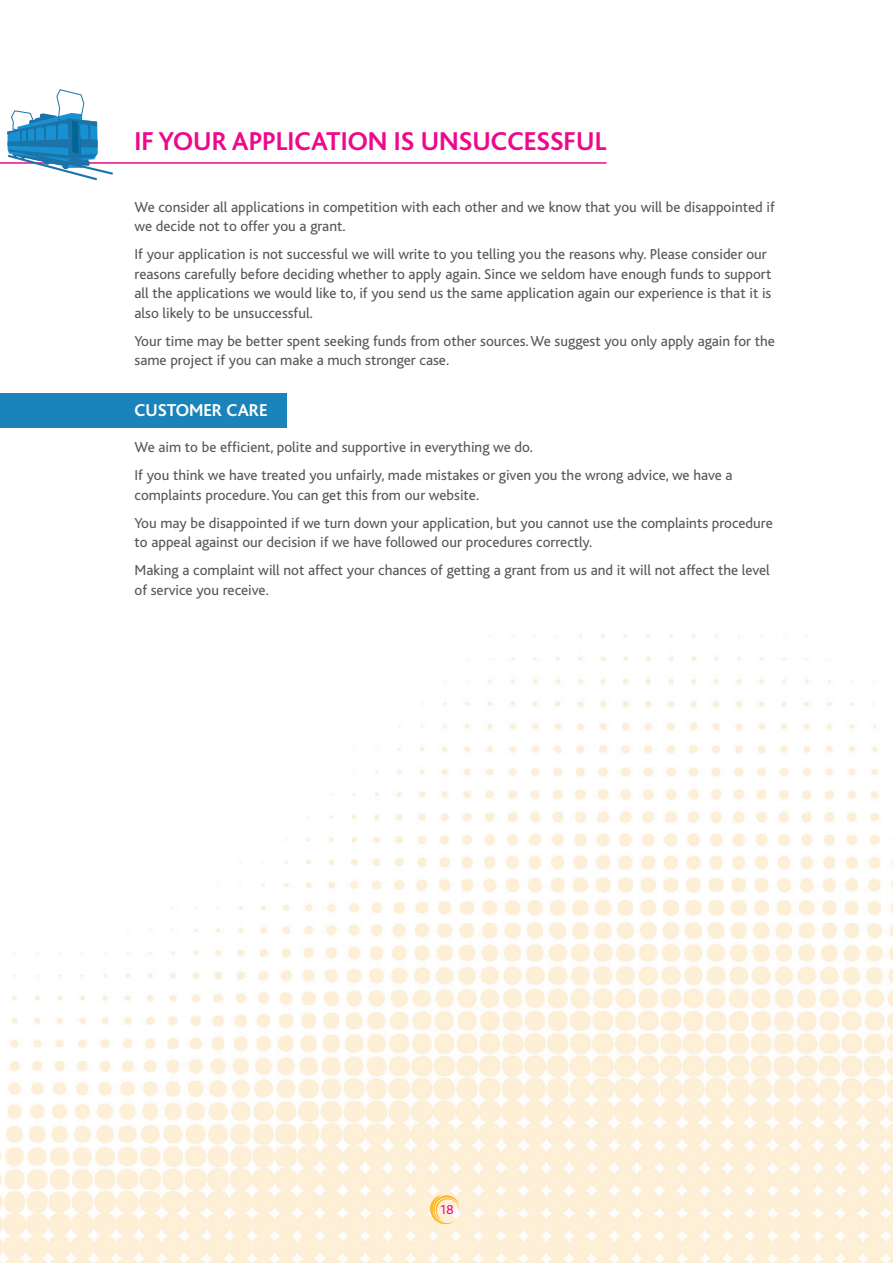
<style>
.page{position:relative;width:893px;height:1263px;background:#fff}
.page>*{position:absolute;margin:0;border:0;box-sizing:border-box;transform-origin:0 0}
.t1{font:700 27px "Bliss";color:#ed088c}
.t2{font:700 18px "Bliss";color:#fff}
.t3{font:15px/19.5px "Bliss";color:#57585a}
.t4{font:13.5px "Bliss";color:#ed088c}
</style>
<div class="page">
<img style="left:0;top:393px;width:893px;height:870px">
<svg style="left:430px;top:1195px;width:29px;height:29px"></svg>
<div style="left:0;top:393px;width:286px;height:34px;background:#1a83b9"></div>
<hr style="left:0;top:162px;width:607px;height:2px;background:#ed088c">
<svg style="left:6px;top:89px;width:109px;height:92px"></svg>
<h1 class="t1" style="left:135px;top:127px;width:473px">IF YOUR APPLICATION IS UNSUCCESSFUL</h1>
<p class="t3" style="left:135px;top:197px;width:642px">We consider all applications in competition with each other and we know that you will be disappointed if we decide not to offer you a grant.</p>
<p class="t3" style="left:135px;top:245px;width:638px">If your application is not successful we will write to you telling you the reasons why. Please consider our reasons carefully before deciding whether to apply again. Since we seldom have enough funds to support all the applications we would like to, if you send us the same application again our experience is that it is also likely to be unsuccessful.</p>
<p class="t3" style="left:135px;top:331px;width:642px">Your time may be better spent seeking funds from other sources. We suggest you only apply again for the same project if you can make a much stronger case.</p>
<p class="t2" style="left:135px;top:401px;width:135px">CUSTOMER CARE</p>
<p class="t3" style="left:135px;top:434px;width:600px;line-height:28px">We aim to be efficient, polite and supportive in everything we do.<br>If you think we have treated you unfairly, made mistakes or given you the wrong advice, we have a</p>
<p class="t3" style="left:135px;top:481px;width:640px;line-height:28px">complaints procedure. You can get this from our website.<br>You may be disappointed if we turn down your application, but you cannot use the complaints procedure</p>
<p class="t3" style="left:135px;top:529px;width:637px;line-height:28px">to appeal against our decision if we have followed our procedures correctly.<br>Making a complaint will not affect your chances of getting a grant from us and it will not affect the level</p>
<p class="t3" style="left:135px;top:581px;width:136px">of service you receive.</p>
<p class="t4" style="left:439px;top:1202px;width:16px">18</p>
</div>
